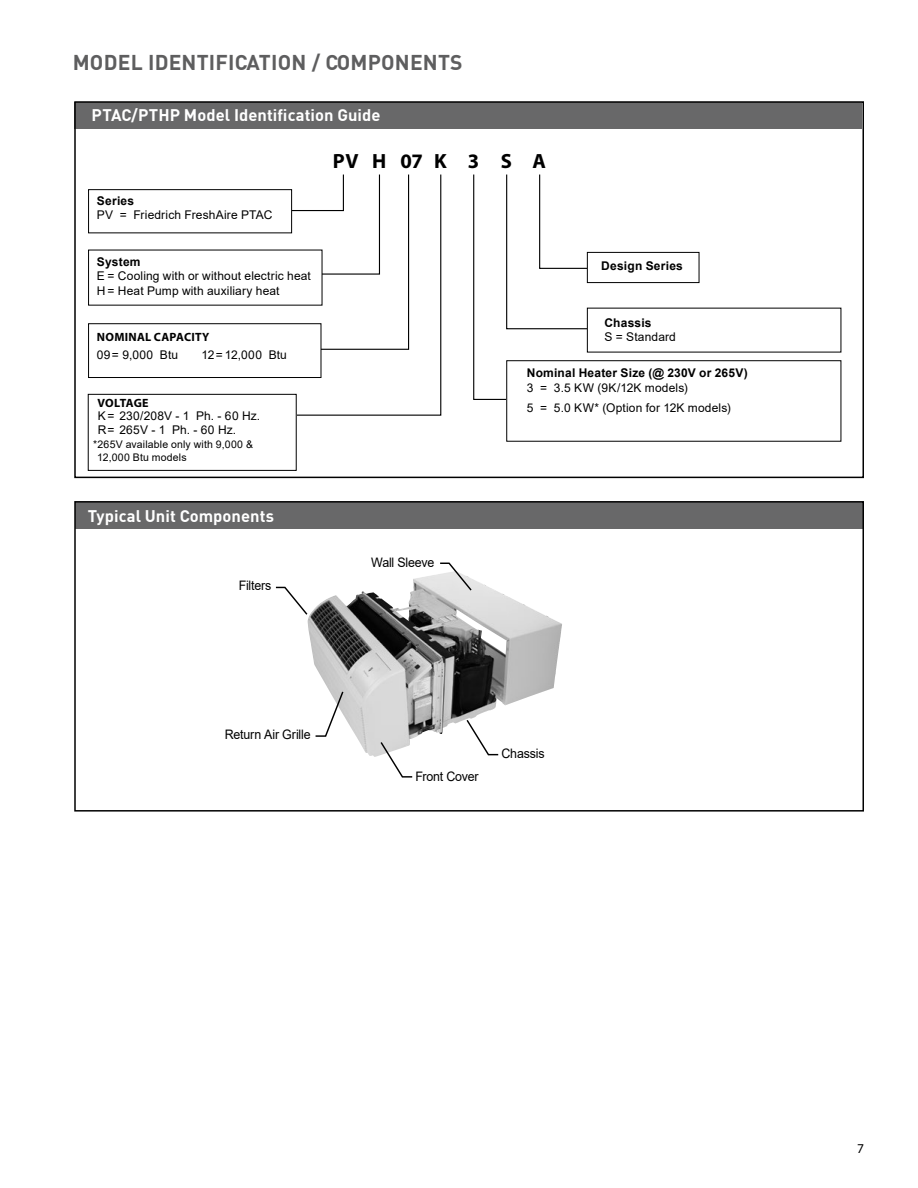
<style>
.page{position:relative;width:918px;height:1188px;background:#fff}
.page>*{position:absolute;margin:0;border:0;box-sizing:border-box;transform-origin:0 0}
.t1{font:700 21px "DIN";letter-spacing:.01em;color:#5e5e5f}
.t2{font:700 20.55px "Myriad Pro";letter-spacing:.555em;color:#000}
.t3{font:700 16.5px "DIN";letter-spacing:.005em;color:#fff}
.t4{font:13.5px "Myriad Pro";color:#000}
.t5{font:13.05px "Arial";letter-spacing:-.015em;color:#000;scale:.95 1}
.t6{font:12px/14.2px "Arial";letter-spacing:.015em;color:#000}
.t7{font:700 12px "Arial";letter-spacing:.02em;color:#000}
.t8{font:700 12px "Myriad Pro";letter-spacing:.02em;color:#000}
.t9{font:700 12px "Myriad Pro";letter-spacing:-.005em;color:#000}
.t10{font:10.5px/13.5px "Arial";letter-spacing:.015em;color:#000}
</style>
<div class="page">
<div style="left:75px;top:502px;width:788px;height:27px;background:#686869"></div>
<div style="left:74px;top:501px;width:790px;height:311px;border:2px solid #000"></div>
<img style="left:308px;top:574px;width:195px;height:183px">
<svg style="left:314px;top:690px;width:31px;height:48px"></svg>
<svg style="left:379px;top:740px;width:35px;height:38px"></svg>
<svg style="left:439px;top:562px;width:34px;height:30px"></svg>
<svg style="left:465px;top:718px;width:35px;height:38px"></svg>
<svg style="left:275px;top:586px;width:34px;height:30px"></svg>
<div style="left:74px;top:102px;width:788px;height:27px;background:#686869"></div>
<div style="left:74px;top:101px;width:790px;height:377px;border:2px solid #000"></div>
<svg style="left:473px;top:174px;width:162px;height:226px"></svg>
<svg style="left:275px;top:174px;width:167px;height:242px"></svg>
<div style="left:89px;top:324px;width:232px;height:54px;background:#fff"></div>
<div style="left:88px;top:323px;width:233px;height:55px;border:1px solid #000"></div>
<div style="left:89px;top:190px;width:203px;height:43px;background:#fff"></div>
<div style="left:88px;top:189px;width:204px;height:44px;border:1px solid #000"></div>
<div style="left:89px;top:250px;width:233px;height:55px;background:#fff"></div>
<div style="left:88px;top:394px;width:208px;height:76px;background:#fff"></div>
<div style="left:88px;top:394px;width:209px;height:77px;border:1px solid #000"></div>
<div style="left:507px;top:361px;width:334px;height:80px;background:#fff"></div>
<div style="left:506px;top:360px;width:335px;height:82px;border:1px solid #000"></div>
<div style="left:587px;top:308px;width:254px;height:44px;background:#fff"></div>
<div style="left:587px;top:252px;width:112px;height:31px;background:#fff"></div>
<div style="left:587px;top:252px;width:113px;height:31px;border:1px solid #000"></div>
<h1 class="t1" style="left:73px;top:49px;width:391px">MODEL IDENTIFICATION / COMPONENTS</h1>
<h3 class="t3" style="left:92px;top:104px;width:291px">PTAC/PTHP Model Identification Guide</h3>
<h2 class="t2" style="left:333px;top:148px;width:214px">PVH07K 3 S A</h2>
<p class="t7" style="left:97px;top:193px;width:39px">Series</p>
<p class="t6" style="left:97px;top:208px;width:177px">PV = Friedrich FreshAire PTAC</p>
<p class="t7" style="left:97px;top:253px;width:45px">System</p>
<p class="t6" style="left:97px;top:269px;width:215px">E = Cooling with or without electric heat<br>H = Heat Pump with auxiliary heat</p>
<p class="t8" style="left:97px;top:329px;width:114px">NOMINAL CAPACITY</p>
<p class="t6" style="left:202px;top:347px;width:87px">12= 12,000 Btu</p>
<p class="t6" style="left:97px;top:347px;width:83px">09= 9,000 Btu</p>
<p class="t7" style="left:601px;top:258px;width:83px">Design Series</p>
<p class="t7" style="left:605px;top:314px;width:49px">Chassis</p>
<p class="t6" style="left:605px;top:330px;width:73px">S = Standard</p>
<p class="t9" style="left:98px;top:395px;width:53px">VOLTAGE</p>
<p class="t6" style="left:98px;top:409px;width:164px;line-height:13.5px">K= 230/208V - 1 Ph. - 60 Hz.<br>R= 265V - 1 Ph. - 60 Hz.</p>
<p class="t10" style="left:97px;top:437px;width:157px;text-indent:-4px">*265V available only with 9,000 &amp;<br>12,000 Btu models</p>
<h3 class="t3" style="left:88px;top:505px;width:188px">Typical Unit Components</h3>
<p class="t5" style="left:239px;top:577px;width:36px">Filters</p>
<p class="t5" style="left:225px;top:725px;width:92px">Return Air Grille</p>
<p class="t5" style="left:371px;top:553px;width:68px">Wall Sleeve</p>
<p class="t7" style="left:527px;top:364px;width:223px">Nominal Heater Size (@ 230V or 265V)</p>
<p class="t6" style="left:527px;top:378px;width:205px;line-height:19.6px">3 = 3.5 KW (9K/12K models)<br>5 = 5.0 KW* (Option for 12K models)</p>
<p class="t5" style="left:415px;top:767px;width:68px">Front Cover</p>
<p class="t5" style="left:502px;top:745px;width:47px">Chassis</p>
<p class="t4" style="left:857px;top:1140px;width:8px">7</p>
</div>
